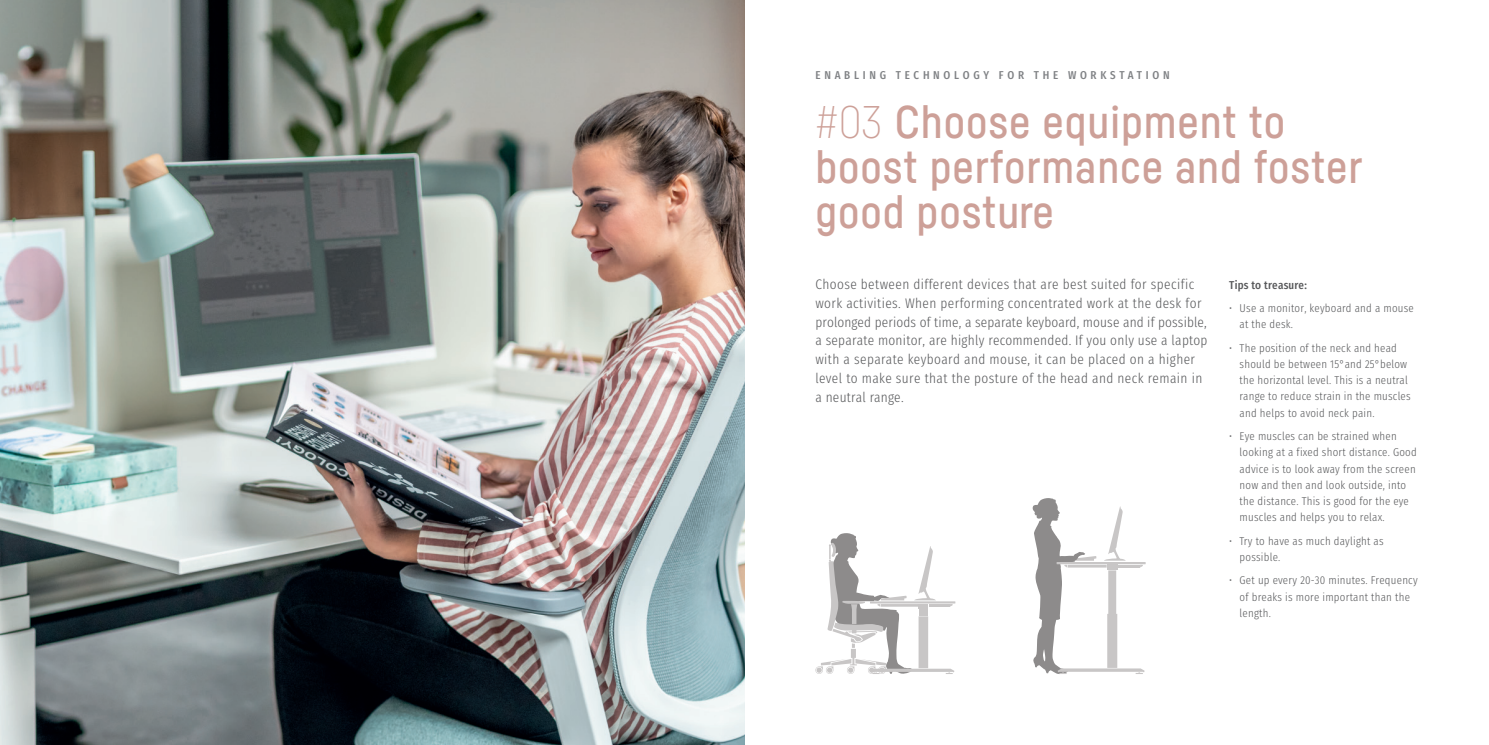
<style>
.page{position:relative;width:1489px;height:745px;background:#fff}
.page>*{position:absolute;margin:0;border:0;box-sizing:border-box;transform-origin:0 0}
.t1{font:500 45px/45px "Sedus Sans";letter-spacing:.02em;color:#cda098}
.t2{font:300 13.75px/18.8px "Sedus Text Condensed";letter-spacing:.03em;color:#57585a}
.t3{font:300 11.25px/16.2px "Sedus Text Condensed";letter-spacing:.02em;color:#57585a}
.t4{font:700 11.25px "Sedus Text Condensed";letter-spacing:.33em;color:#808285}
.t5{font:700 11.25px "Sedus Text Condensed";letter-spacing:.02em;color:#57585a}
.s1{font-weight:100}
</style>
<div class="page">
<img style="left:0;top:0;width:744px;height:744px">
<svg style="left:815px;top:533px;width:140px;height:140px"></svg>
<svg style="left:1032px;top:498px;width:113px;height:176px"></svg>
<div style="left:1107px;top:564px;width:10px;height:5px;background:#c8c6c6"></div>
<p class="t4" style="left:815px;top:65px;width:355px">ENABLING TECHNOLOGY FOR THE WORKSTATION</p>
<h1 class="t1" style="left:815px;top:99px;width:548px"><span class="s1">#03</span> Choose equipment to boost performance and foster good posture</h1>
<p class="t2" style="left:815px;top:273px;width:393px">Choose between different devices that are best suited for specific work activities. When performing concentrated work at the desk for prolonged periods of time, a separate keyboard, mouse and if possible, a separate monitor, are highly recommended. If you only use a laptop with a separate keyboard and mouse, it can be placed on a higher level to make sure that the posture of the head and neck remain in a neutral range.</p>
<p class="t5" style="left:1228px;top:274px;width:79px">Tips to treasure:</p>
<p class="t3" style="left:1239px;top:298px;width:176px;text-indent:-11px">• Use a monitor, keyboard and a mouse at the desk.</p>
<p class="t3" style="left:1239px;top:338px;width:173px;text-indent:-11px">• The position of the neck and head should be between 15°and 25°below the horizontal level. This is a neutral range to reduce strain in the muscles and helps to avoid neck pain.</p>
<p class="t3" style="left:1239px;top:426px;width:179px;text-indent:-11px">• Eye muscles can be strained when looking at a fixed short distance. Good advice is to look away from the screen now and then and look outside, into the distance. This is good for the eye muscles and helps you to relax.</p>
<p class="t3" style="left:1239px;top:531px;width:145px;text-indent:-11px">• Try to have as much daylight as possible.</p>
<p class="t3" style="left:1239px;top:570px;width:179px;text-indent:-11px">• Get up every 20-30 minutes. Frequency of breaks is more important than the length.</p>
</div>
